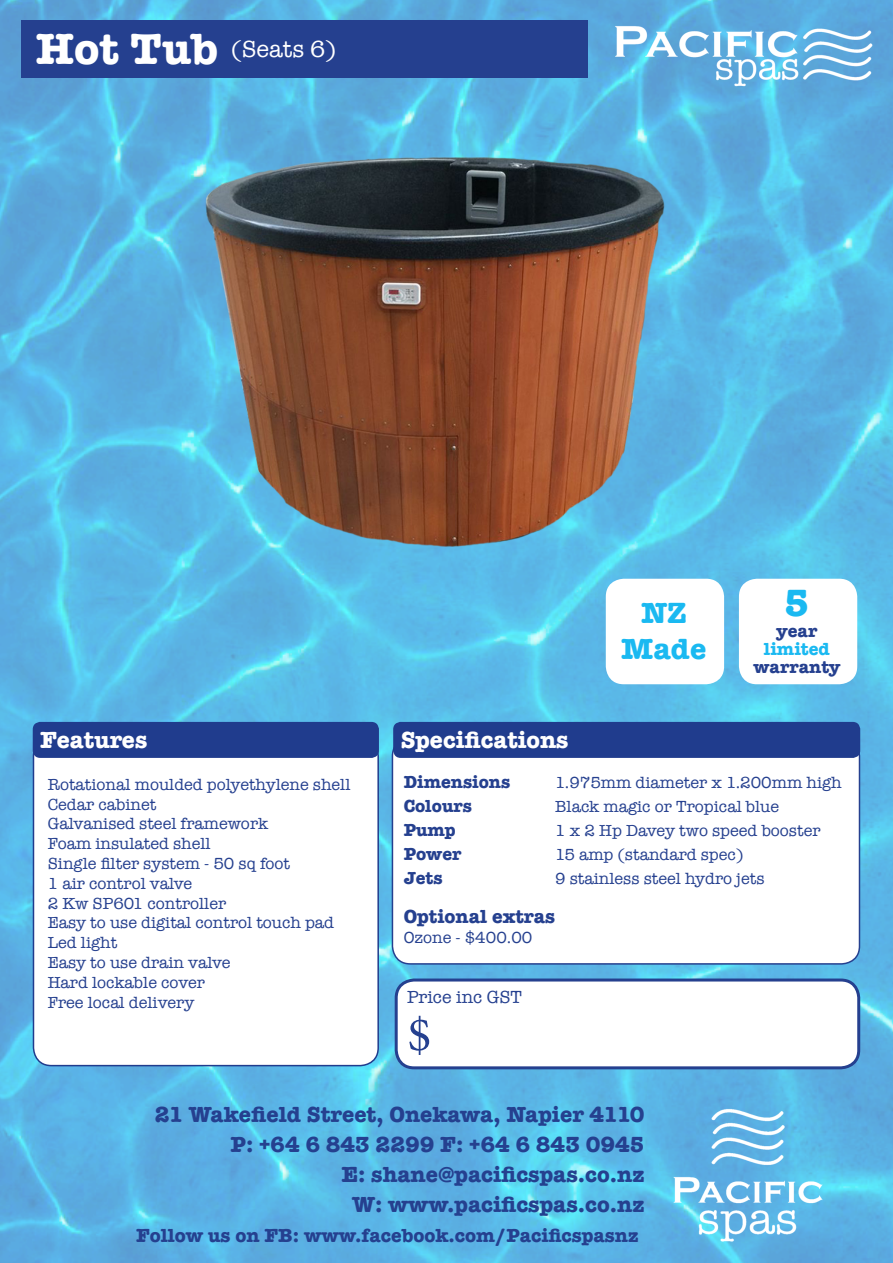
<style>
.page{position:relative;width:893px;height:1263px;background:#fff}
.page>*{position:absolute;margin:0;border:0;box-sizing:border-box;transform-origin:0 0}
.t1{font:51px "Minion Pro";color:#25408f}
.t2{font:700 45px "American Typewriter";color:#fff}
.t3{font:700 39px "American Typewriter";color:#1ab9f1}
.t4{font:700 30px/36px "American Typewriter";color:#1ab9f1;text-align:center}
.t5{font:700 24px "American Typewriter";color:#fff}
.t6{font:24px "American Typewriter";color:#fff}
.t7{font:700 22.5px "American Typewriter";color:#25408f}
.t8{font:700 19.5px "American Typewriter";color:#25408f}
.t9{font:700 18px/18px "American Typewriter";color:#25408f;text-align:center}
.t10{font:18px "American Typewriter";color:#25408f}
.t11{font:16.5px "American Typewriter";color:#25408f}
.s1{color:#1ab9f1}
</style>
<div class="page">
<img style="left:0;top:0;width:893px;height:1263px">
<img style="left:123px;top:86px;width:642px;height:482px">
<div style="left:33px;top:738px;width:345px;height:327px;background:#fff;border-radius:18px"></div>
<div style="left:33px;top:738px;width:346px;height:328px;border:2px solid #203c8d;border-radius:18px"></div>
<div style="left:21px;top:20px;width:566px;height:58px;background:#25408f"></div>
<div style="left:392px;top:738px;width:467px;height:226px;background:#fff;border-radius:18px"></div>
<div style="left:392px;top:738px;width:468px;height:227px;border:2px solid #25408f;border-radius:18px"></div>
<div style="left:33px;top:722px;width:346px;height:36px;background:#203c8d;border-radius:8px"></div>
<div style="left:396px;top:980px;width:463px;height:88px;background:#fff;border-radius:18px"></div>
<div style="left:395px;top:978px;width:465px;height:91px;border:3px solid #25408f;border-radius:18px"></div>
<div style="left:393px;top:722px;width:467px;height:36px;background:#203c8d;border-radius:8px"></div>
<img style="left:599px;top:16px;width:289px;height:72px">
<div style="left:739px;top:579px;width:118px;height:105px;background:#fff;border-radius:18px"></div>
<div style="left:606px;top:579px;width:118px;height:105px;background:#fff;border-radius:18px"></div>
<img style="left:659px;top:1095px;width:180px;height:161px">
<p class="t2" style="left:36px;top:10px;width:184px">Hot Tub</p>
<p class="t6" style="left:231px;top:31px;width:107px">(Seats 6)</p>
<p class="t5" style="left:40px;top:719px;width:109px">Features</p>
<p class="t11" style="left:48px;top:772px;width:304px">Rotational moulded polyethylene shell</p>
<p class="t11" style="left:48px;top:791px;width:110px">Cedar cabinet</p>
<p class="t11" style="left:48px;top:811px;width:222px">Galvanised steel framework</p>
<p class="t11" style="left:48px;top:831px;width:164px">Foam insulated shell</p>
<p class="t11" style="left:48px;top:851px;width:244px">Single filter system - 50 sq foot</p>
<p class="t11" style="left:48px;top:871px;width:146px">1 air control valve</p>
<p class="t11" style="left:48px;top:890px;width:180px">2 Kw SP601 controller</p>
<p class="t11" style="left:48px;top:910px;width:288px">Easy to use digital control touch pad</p>
<p class="t11" style="left:48px;top:930px;width:71px">Led light</p>
<p class="t11" style="left:48px;top:950px;width:184px">Easy to use drain valve</p>
<p class="t11" style="left:48px;top:970px;width:159px">Hard lockable cover</p>
<p class="t11" style="left:48px;top:989px;width:148px">Free local delivery</p>
<p class="t5" style="left:401px;top:719px;width:169px">Specifications</p>
<p class="t4" style="left:621px;top:594px;width:87px">NZ<br>Made</p>
<p class="t3" style="left:784px;top:569px;width:27px">5</p>
<p class="t9" style="left:753px;top:621px;width:88px">year <span class="s1">limited </span>warranty</p>
<p class="t9" style="left:404px;top:772px;width:108px">Dimensions</p>
<p class="t11" style="left:555px;top:770px;width:288px">1.975mm diameter x 1.200mm high</p>
<p class="t9" style="left:404px;top:796px;width:70px">Colours</p>
<p class="t11" style="left:555px;top:794px;width:226px">Black magic or Tropical blue</p>
<p class="t9" style="left:404px;top:820px;width:53px">Pump</p>
<p class="t11" style="left:555px;top:818px;width:267px">1 x 2 Hp Davey two speed booster</p>
<p class="t9" style="left:404px;top:844px;width:59px">Power</p>
<p class="t11" style="left:555px;top:842px;width:190px">15 amp (standard spec)</p>
<p class="t9" style="left:404px;top:868px;width:41px">Jets</p>
<p class="t11" style="left:555px;top:866px;width:211px">9 stainless steel hydro jets</p>
<p class="t8" style="left:404px;top:900px;width:153px">Optional extras</p>
<p class="t11" style="left:404px;top:925px;width:130px">Ozone - $400.00</p>
<p class="t10" style="left:407px;top:983px;width:116px">Price inc GST</p>
<p class="t1" style="left:407px;top:1001px;width:26px">$</p>
<p class="t7" style="left:155px;top:1095px;width:491px">21 Wakefield Street, Onekawa, Napier 4110</p>
<p class="t7" style="left:230px;top:1125px;width:416px">P: +64 6 843 2299 F: +64 6 843 0945</p>
<p class="t7" style="left:341px;top:1155px;width:305px">E: shane@pacificspas.co.nz</p>
<p class="t7" style="left:352px;top:1185px;width:294px">W: www.pacificspas.co.nz</p>
<p class="t8" style="left:136px;top:1218px;width:504px">Follow us on FB: www.facebook.com/Pacificspasnz</p>
</div>
